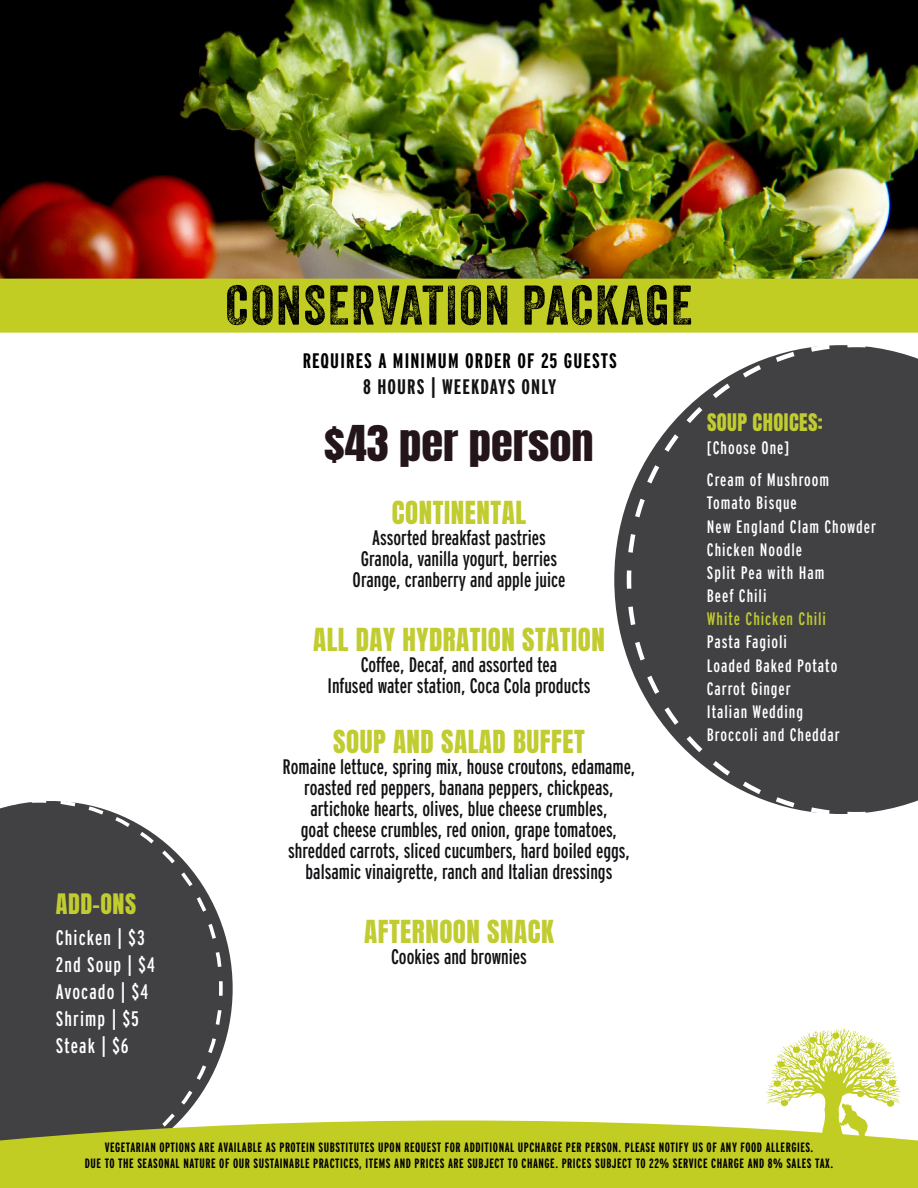
<style>
.page{position:relative;width:918px;height:1188px;background:#fff}
.page>*{position:absolute;margin:0;border:0;box-sizing:border-box;transform-origin:0 0}
.t1{font:54px "Veneer Two";letter-spacing:.04em;color:#000}
.t2{font:42px "Anton";color:#24151a;scale:1.06 1}
.t3{font:27px "Anton";letter-spacing:.02em;color:#c1cc30}
.t4{font:24px "Anton";letter-spacing:.02em;color:#c1cc30}
.t5{font:21px/21px "Interstate Compressed";color:#121114;text-align:center;scale:1.06 1}
.t6{font:21px/27px "Interstate Compressed";letter-spacing:.05em;color:#fff;scale:1.06 1}
.t7{font:700 21px "Interstate Compressed";letter-spacing:.05em;color:#000101;scale:1.06 1}
.t8{font:700 21px "Interstate Compressed";letter-spacing:.05em;color:#121114;scale:1.06 1}
.t9{font:20.55px "Anton";letter-spacing:.02em;color:#c1cc30}
.t10{font:18px/23.1px "Interstate Compressed";letter-spacing:.05em;color:#fff;scale:1.06 1}
.t11{font:18px "Interstate Compressed";letter-spacing:.05em;color:#c1cc30;scale:1.06 1}
.t12{font:700 13.5px/16.5px "Interstate Compressed";letter-spacing:.04em;color:#000;text-align:center}
</style>
<div class="page">
<img style="left:0;top:0;width:918px;height:279px">
<svg style="left:766px;top:1028px;width:135px;height:92px"></svg>
<div style="left:0;top:279px;width:918px;height:54px;background:#c2cd23"></div>
<svg style="left:224px;top:931px;width:9px;height:115px"></svg>
<svg style="left:0;top:801px;width:224px;height:319px;background:#575657"></svg>
<svg style="left:0;top:1120px;width:918px;height:68px;background:#c0ca30"></svg>
<svg style="left:614px;top:508px;width:11px;height:143px;fill:#414042"></svg>
<svg style="left:625px;top:345px;width:293px;height:469px;background:#5e5d5f"></svg>
<h1 class="t1" style="left:226px;top:272px;width:468px">CONSERVATION PACKAGE</h1>
<p class="t4" style="left:56px;top:891px;width:82px">ADD-ONS</p>
<p class="t6" style="left:56px;top:924px;width:95px">Chicken | $3<br>2nd Soup | $4<br>Avocado | $4<br>Shrimp | $5<br>Steak | $6</p>
<p class="t7" style="left:303px;top:350px;width:298px">REQUIRES A MINIMUM ORDER OF 25 GUESTS</p>
<p class="t8" style="left:363px;top:375px;width:184px">8 HOURS | WEEKDAYS ONLY</p>
<h2 class="t2" style="left:324px;top:422px;width:256px">$43 per person</h2>
<p class="t3" style="left:392px;top:499px;width:136px">CONTINENTAL</p>
<p class="t5" style="left:353px;top:527px;width:202px">Assorted breakfast pastries<br>Granola, vanilla yogurt, berries<br>Orange, cranberry and apple juice</p>
<p class="t3" style="left:313px;top:625px;width:293px">ALL DAY HYDRATION STATION</p>
<p class="t5" style="left:327px;top:654px;width:250px">Coffee, Decaf, and assorted tea<br>Infused water station, Coca Cola products</p>
<p class="t3" style="left:333px;top:728px;width:253px">SOUP AND SALAD BUFFET</p>
<p class="t5" style="left:283px;top:756px;width:334px">Romaine lettuce, spring mix, house croutons, edamame, roasted red peppers, banana peppers, chickpeas, artichoke hearts, olives, blue cheese crumbles,<br>goat cheese crumbles, red onion, grape tomatoes, shredded carrots, sliced cucumbers, hard boiled eggs, balsamic vinaigrette, ranch and Italian dressings</p>
<p class="t3" style="left:364px;top:918px;width:191px">AFTERNOON SNACK</p>
<p class="t5" style="left:391px;top:946px;width:130px">Cookies and brownies</p>
<p class="t9" style="left:707px;top:412px;width:117px">SOUP CHOICES:</p>
<p class="t10" style="left:707px;top:431px;width:117px;line-height:32.2px">[Choose One]<br>Cream of Mushroom</p>
<p class="t10" style="left:707px;top:491px;width:161px">Tomato Bisque<br>New England Clam Chowder<br>Chicken Noodle<br>Split Pea with Ham<br>Beef Chili</p>
<p class="t11" style="left:707px;top:609px;width:114px">White Chicken Chili</p>
<p class="t10" style="left:707px;top:630px;width:127px">Pasta Fagioli<br>Loaded Baked Potato<br>Carrot Ginger<br>Italian Wedding<br>Broccoli and Cheddar</p>
<p class="t12" style="left:85px;top:1139px;width:750px">VEGETARIAN OPTIONS ARE AVAILABLE AS PROTEIN SUBSTITUTES UPON REQUEST FOR ADDITIONAL UPCHARGE PER PERSON. PLEASE NOTIFY US OF ANY FOOD ALLERGIES.<br>DUE TO THE SEASONAL NATURE OF OUR SUSTAINABLE PRACTICES, ITEMS AND PRICES ARE SUBJECT TO CHANGE. PRICES SUBJECT TO 22% SERVICE CHARGE AND 8% SALES TAX.</p>
</div>
